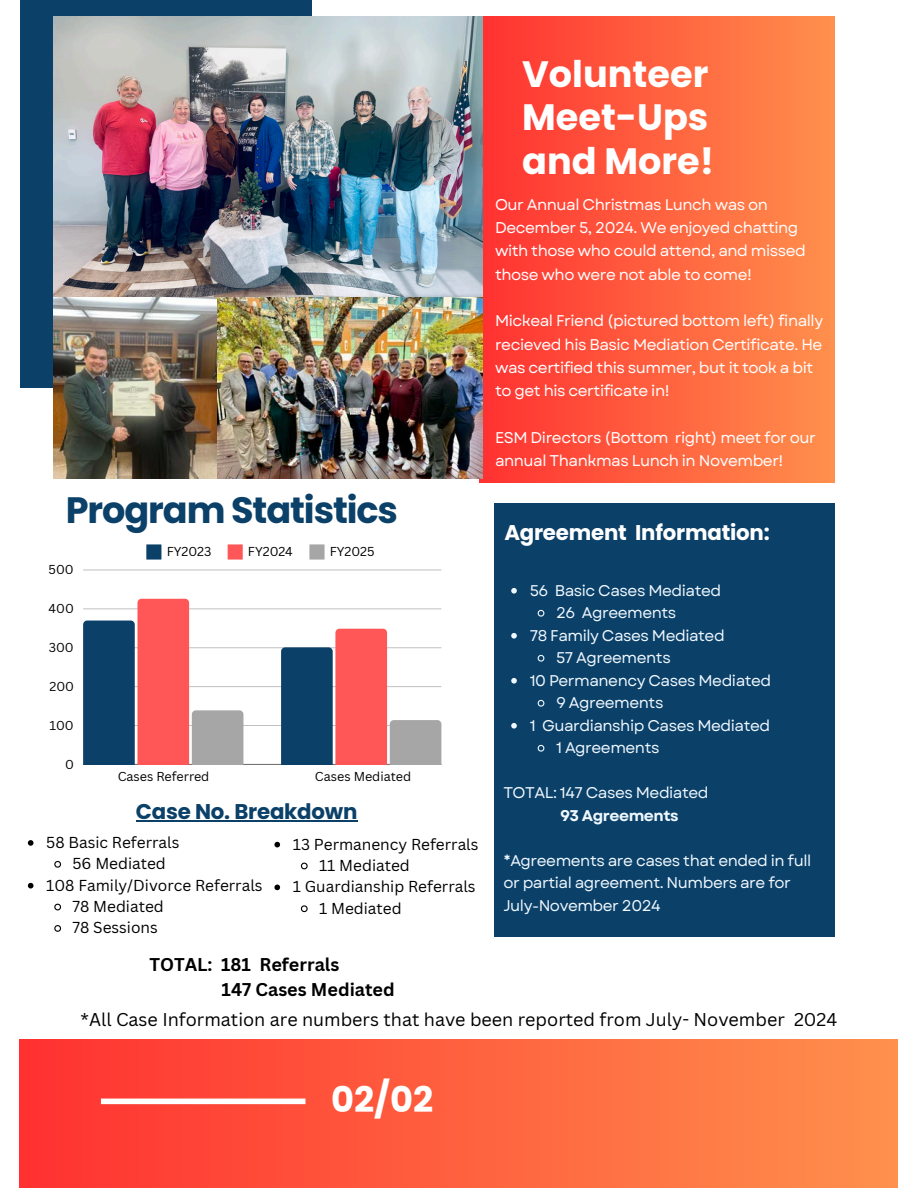
<style>
.page{position:relative;width:918px;height:1188px;background:#fff}
.page>*{position:absolute;margin:0;border:0;box-sizing:border-box;transform-origin:0 0}
.t1{font:700 36.75px/43.3px "Poppins";color:#fff}
.t2{font:700 36.75px "Poppins";letter-spacing:-.03em;color:#0b4068}
.t3{font:700 35.25px "Poppins";color:#fff}
.t4{font:700 21.3px "Poppins";letter-spacing:-.01em;color:#fff}
.t5{font:700 21.3px "Poppins";letter-spacing:-.01em;color:#0b4068}
.t6{font:18px "Canva Sans";color:#000}
.t7{font:700 18px/24.8px "Canva Sans";color:#000}
.t8{font:15.45px/23.2px "Garet";letter-spacing:-.03em;color:#fff}
.t9{font:15.45px/22.5px "Garet";letter-spacing:-.03em;color:#eff8ff}
.t10{font:15.45px "Canva Sans";color:#000}
.t11{font:700 15.45px "Garet";letter-spacing:-.03em;color:#eff8ff}
.t12{font:12.6px "Canva Sans";color:#000}
</style>
<div class="page">
<div style="left:480px;top:16px;width:354px;height:466px;background:linear-gradient(to right,#fc3333,#ff8f4c)"></div>
<div style="left:20px;top:0;width:292px;height:388px;background:#0b4068"></div>
<div style="left:20px;top:1039px;width:878px;height:149px;background:linear-gradient(to right,#ff3131,#ff904d)"></div>
<div style="left:494px;top:504px;width:340px;height:433px;background:#0b4068"></div>
<div style="left:101px;top:1099px;width:204px;height:5px;background:#fff"></div>
<img style="left:54px;top:16px;width:428px;height:463px">
<svg style="left:146px;top:544px;width:15px;height:16px"></svg>
<svg style="left:228px;top:544px;width:15px;height:16px"></svg>
<svg style="left:309px;top:544px;width:16px;height:16px"></svg>
<hr style="left:83px;top:764px;width:358px;height:1px;background:#000;opacity:.6">
<hr style="left:83px;top:725px;width:358px;height:1px;background:#c1c1c1">
<hr style="left:83px;top:686px;width:358px;height:1px;background:#c8c8c8">
<hr style="left:83px;top:647px;width:358px;height:1px;background:#d0d0d0">
<hr style="left:83px;top:609px;width:358px;height:1px;background:#e8e8e8">
<hr style="left:83px;top:570px;width:358px;height:1px;background:#e0e0e0">
<svg style="left:83px;top:599px;width:160px;height:165px"></svg>
<svg style="left:281px;top:629px;width:160px;height:135px"></svg>
<svg style="left:511px;top:588px;width:6px;height:6px"></svg>
<svg style="left:537px;top:609px;width:8px;height:8px"></svg>
<svg style="left:511px;top:633px;width:6px;height:6px"></svg>
<svg style="left:537px;top:654px;width:8px;height:8px"></svg>
<svg style="left:511px;top:678px;width:6px;height:6px"></svg>
<svg style="left:537px;top:699px;width:8px;height:8px"></svg>
<svg style="left:511px;top:723px;width:6px;height:6px"></svg>
<svg style="left:537px;top:744px;width:8px;height:8px"></svg>
<svg style="left:28px;top:840px;width:5px;height:6px"></svg>
<svg style="left:54px;top:860px;width:8px;height:8px"></svg>
<svg style="left:28px;top:883px;width:5px;height:5px"></svg>
<svg style="left:54px;top:903px;width:7px;height:8px"></svg>
<svg style="left:54px;top:925px;width:8px;height:7px"></svg>
<svg style="left:274px;top:842px;width:6px;height:5px"></svg>
<svg style="left:300px;top:862px;width:8px;height:8px"></svg>
<svg style="left:274px;top:885px;width:6px;height:5px"></svg>
<svg style="left:300px;top:905px;width:8px;height:8px"></svg>
<hr style="left:136px;top:820px;width:221px;height:1px;background:#0b4068">
<p class="t1" style="left:522px;top:53px;width:194px">Volunteer<br>Meet-Ups and More!</p>
<p class="t2" style="left:66px;top:485px;width:334px">Program Statistics</p>
<p class="t12" style="left:49px;top:561px;width:27px">500</p>
<p class="t12" style="left:49px;top:600px;width:27px">400</p>
<p class="t12" style="left:49px;top:639px;width:27px">300</p>
<p class="t12" style="left:49px;top:678px;width:26px">200</p>
<p class="t12" style="left:50px;top:717px;width:26px">100</p>
<p class="t12" style="left:65px;top:755px;width:10px">0</p>
<p class="t12" style="left:167px;top:543px;width:46px">FY2023</p>
<p class="t12" style="left:248px;top:543px;width:46px">FY2024</p>
<p class="t12" style="left:330px;top:543px;width:46px">FY2025</p>
<p class="t12" style="left:118px;top:767px;width:93px">Cases Referred</p>
<p class="t12" style="left:315px;top:767px;width:98px">Cases Mediated</p>
<p class="t5" style="left:136px;top:797px;width:223px">Case No. Breakdown</p>
<h4 class="t10" style="left:46px;top:831px;width:135px">58 Basic Referrals</h4>
<h3 class="t10" style="left:73px;top:853px;width:95px">56 Mediated</h3>
<p class="t10" style="left:46px;top:874px;width:218px">108 Family/Divorce Referrals</p>
<p class="t10" style="left:73px;top:896px;width:93px">78 Mediated</p>
<p class="t10" style="left:73px;top:917px;width:87px">78 Sessions</p>
<p class="t10" style="left:293px;top:833px;width:187px">13 Permanency Referrals</p>
<p class="t10" style="left:319px;top:855px;width:92px">11 Mediated</p>
<p class="t10" style="left:293px;top:876px;width:184px">1 Guardianship Referrals</p>
<p class="t10" style="left:319px;top:897px;width:84px">1 Mediated</p>
<p class="t7" style="left:222px;top:952px;width:175px;text-indent:-72px">TOTAL: 181 Referrals<br>147 Cases Mediated</p>
<p class="t8" style="left:495px;top:193px;width:312px">Our Annual Christmas Lunch was on December 5, 2024. We enjoyed chatting with those who could attend, and missed those who were not able to come!</p>
<p class="t8" style="left:495px;top:309px;width:330px">Mickeal Friend (pictured bottom left) finally recieved his Basic Mediation Certificate. He was certified this summer, but it took a bit to get his certificate in!</p>
<p class="t8" style="left:495px;top:426px;width:322px">ESM Directors (Bottom right) meet for our annual Thankmas Lunch in November!</p>
<p class="t4" style="left:504px;top:518px;width:267px">Agreement Information:</p>
<h2 class="t9" style="left:530px;top:579px;width:193px">56 Basic Cases Mediated</h2>
<p class="t9" style="left:556px;top:602px;width:122px">26 Agreements</p>
<p class="t9" style="left:530px;top:624px;width:197px">78 Family Cases Mediated</p>
<p class="t9" style="left:556px;top:647px;width:116px">57 Agreements</p>
<p class="t9" style="left:530px;top:669px;width:243px">10 Permanency Cases Mediated</p>
<p class="t9" style="left:556px;top:692px;width:109px">9 Agreements</p>
<h2 class="t9" style="left:530px;top:714px;width:242px">1 Guardianship Cases Mediated</h2>
<p class="t9" style="left:556px;top:737px;width:105px">1 Agreements</p>
<h3 class="t9" style="left:503px;top:782px;width:207px">TOTAL: 147 Cases Mediated</h3>
<p class="t11" style="left:560px;top:804px;width:120px">93 Agreements</p>
<p class="t9" style="left:503px;top:849px;width:309px">*Agreements are cases that ended in full or partial agreement. Numbers are for<br>July-November 2024</p>
<p class="t6" style="left:81px;top:1007px;width:758px">*All Case Information are numbers that have been reported from July- November 2024</p>
<p class="t3" style="left:331px;top:1075px;width:104px">02/02</p>
</div>
